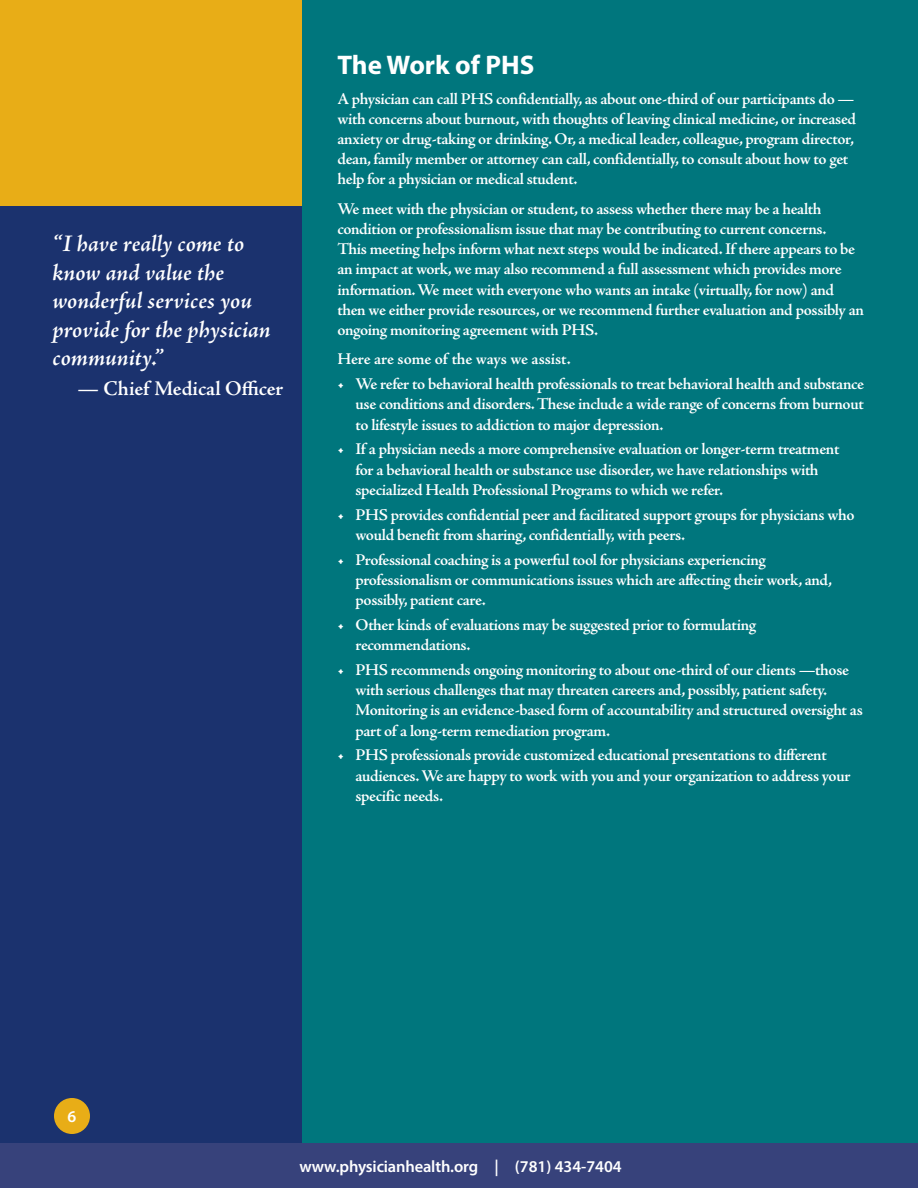
<style>
.page{position:relative;width:918px;height:1188px;background:#00767d}
.page>*{position:absolute;margin:0;border:0;box-sizing:border-box;transform-origin:0 0}
.t1{font:700 27px "Myriad Pro";color:#fff}
.t2{font:italic 600 24px/28.5px "Adobe Jenson Pro";color:#fff}
.t3{font:600 21px "Adobe Jenson Pro";letter-spacing:-.005em;color:#fff}
.t4{font:600 16.5px/20.2px "Adobe Jenson Pro";letter-spacing:-.025em;color:#fff}
.t5{font:600 16.5px "Myriad Pro";letter-spacing:-.01em;color:#fff}
.t6{font:600 16.5px "Adobe Jenson Pro";letter-spacing:-.005em;color:#fff}
</style>
<div class="page">
<div style="left:0;top:0;width:302px;height:1188px;background:#1b326e"></div>
<div style="left:0;top:0;width:302px;height:205px;background:#e8ad17"></div>
<div style="left:54px;top:1098px;width:36px;height:36px;background:#e8ad17;border-radius:50%"></div>
<div style="left:0;top:1143px;width:918px;height:45px;background:#37427b"></div>
<h2 class="t2" style="left:52px;top:231px;width:220px">“I have really come to know and value the wonderful services you provide for the physician community.”</h2>
<p class="t3" style="left:78px;top:377px;width:207px">— Chief Medical Officer</p>
<h1 class="t1" style="left:338px;top:48px;width:198px">The Work of PHS</h1>
<p class="t4" style="left:338px;top:89px;width:520px">A physician can call PHS confidentially, as about one-third of our participants do — with concerns about burnout, with thoughts of leaving clinical medicine, or increased anxiety or drug-taking or drinking. Or, a medical leader, colleague, program director, dean, family member or attorney can call, confidentially, to consult about how to get help for a physician or medical student.</p>
<p class="t4" style="left:338px;top:199px;width:528px">We meet with the physician or student, to assess whether there may be a health condition or professionalism issue that may be contributing to current concerns.<br>This meeting helps inform what next steps would be indicated. If there appears to be an impact at work, we may also recommend a full assessment which provides more information. We meet with everyone who wants an intake (virtually, for now) and then we either provide resources, or we recommend further evaluation and possibly an ongoing monitoring agreement with PHS.</p>
<p class="t6" style="left:338px;top:350px;width:235px">Here are some of the ways we assist.</p>
<p class="t4" style="left:356px;top:374px;width:510px;text-align:justify;text-indent:-18px">• We refer to behavioral health professionals to treat behavioral health and substance use conditions and disorders. These include a wide range of concerns from burnout to lifestyle issues to addiction to major depression.</p>
<p class="t4" style="left:356px;top:439px;width:485px;text-indent:-18px">• If a physician needs a more comprehensive evaluation or longer-term treatment for a behavioral health or substance use disorder, we have relationships with specialized Health Professional Programs to which we refer.</p>
<p class="t4" style="left:356px;top:505px;width:500px;text-indent:-18px">• PHS provides confidential peer and facilitated support groups for physicians who would benefit from sharing, confidentially, with peers.</p>
<p class="t4" style="left:356px;top:550px;width:478px;text-indent:-18px">• Professional coaching is a powerful tool for physicians experiencing professionalism or communications issues which are affecting their work, and, possibly, patient care.</p>
<p class="t4" style="left:356px;top:615px;width:402px;text-indent:-18px">• Other kinds of evaluations may be suggested prior to formulating recommendations.</p>
<p class="t4" style="left:356px;top:660px;width:509px;text-indent:-18px">• PHS recommends ongoing monitoring to about one-third of our clients —those with serious challenges that may threaten careers and, possibly, patient safety.<br>Monitoring is an evidence-based form of accountability and structured oversight as part of a long-term remediation program.</p>
<p class="t4" style="left:356px;top:745px;width:497px;text-indent:-18px">• PHS professionals provide customized educational presentations to different audiences. We are happy to work with you and your organization to address your specific needs.</p>
<p class="t5" style="left:68px;top:1108px;width:10px">6</p>
<p class="t5" style="left:299px;top:1157px;width:324px">www.physicianhealth.org | (781) 434-7404</p>
</div>
